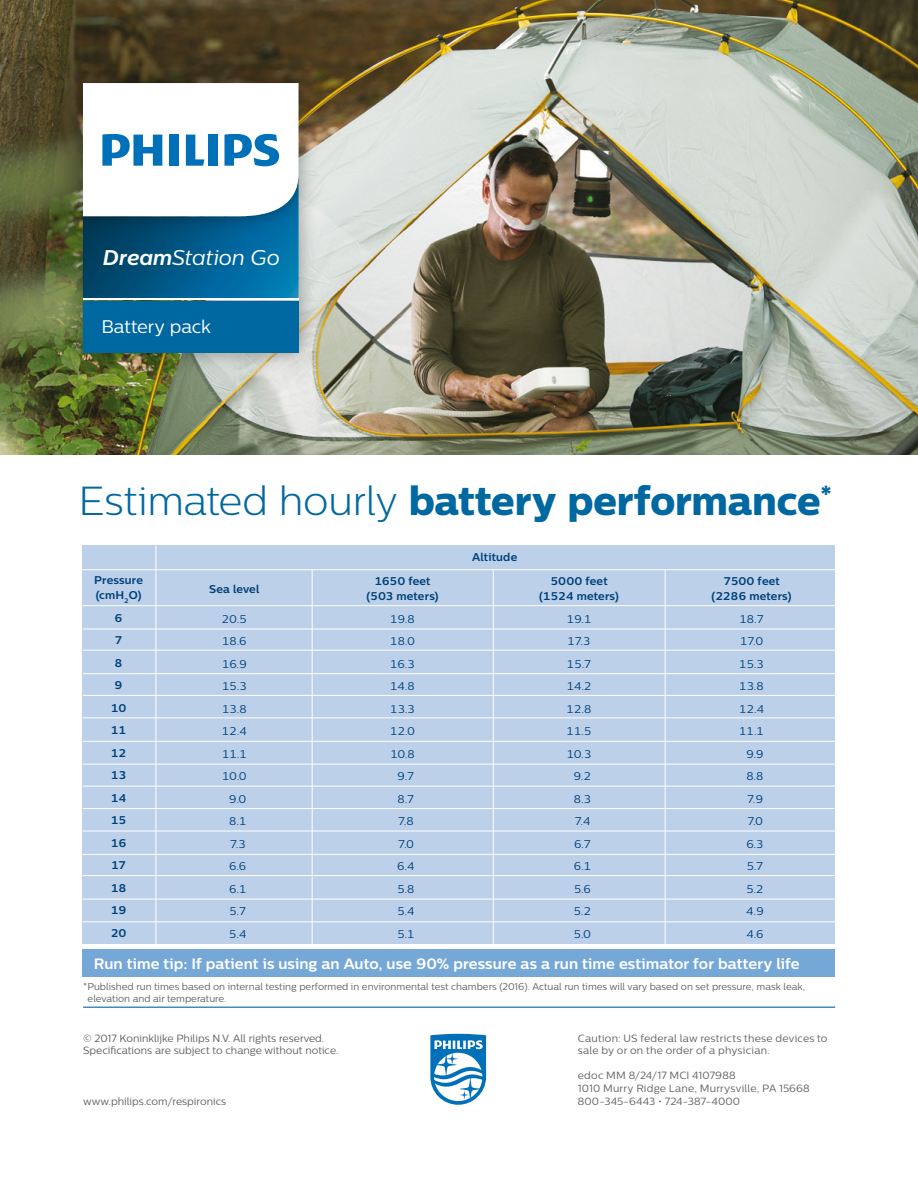
<style>
.page{position:relative;width:918px;height:1188px;background:#fff}
.page>*{position:absolute;margin:0;border:0;box-sizing:border-box;transform-origin:0 0}
.t1{font:40.5px "Centrale Sans X Bold";letter-spacing:-.005em;color:#0068a1}
.t2{font:31.2px "Centrale Sans";letter-spacing:-.02em;color:#fff}
.t3{font:italic 21.3px "Centrale Sans";letter-spacing:-.005em;color:#fff}
.t4{font:18.3px "Centrale Sans";color:#fff}
.t5{font:700 15px "Centrale Sans";letter-spacing:.005em;color:#fff}
.t6{font:11.25px/22.5px "Centrale Sans";letter-spacing:-.04em;color:#004179;text-align:right}
.t7{font:700 11.25px/15px "Centrale Sans";letter-spacing:.005em;color:#004179;text-align:center}
.t8{font:700 11.25px/22.5px "Centrale Sans";letter-spacing:-.035em;color:#004179;text-align:center}
.t9{font:10.5px/12.6px "Centrale Sans";letter-spacing:.02em;color:#626364}
.t10{font:10.5px/12.6px "Centrale Sans";color:#626364}
.t11{font:9.75px/12px "Centrale Sans";color:#626364}
.s1{font-weight:700}
.s2{font-family:"Centrale Sans";font-weight:300}
</style>
<div class="page">
<div style="left:83px;top:545px;width:752px;height:399px;background:#bcd0ea"></div>
<img style="left:0;top:0;width:918px;height:454px">
<img style="left:57px;top:242px;width:268px;height:83px">
<img style="left:57px;top:57px;width:268px;height:185px">
<img style="left:58px;top:275px;width:266px;height:103px">
<div style="left:83px;top:300px;width:216px;height:53px;background:#0068a1"></div>
<hr style="left:83px;top:299px;width:216px;height:1px;background:#fff">
<svg style="left:83px;top:83px;width:216px;height:216px"></svg>
<div style="left:83px;top:949px;width:752px;height:28px;background:#75a8d6"></div>
<hr style="left:83px;top:605px;width:754px;height:1px;background:#fff">
<hr style="left:82px;top:569px;width:755px;height:1px;background:#fff">
<hr style="left:83px;top:831px;width:752px;height:1px;background:#fff">
<hr style="left:83px;top:629px;width:754px;height:1px;background:#fff">
<hr style="left:83px;top:854px;width:752px;height:1px;background:#fff">
<hr style="left:83px;top:650px;width:754px;height:1px;background:#fff">
<hr style="left:83px;top:875px;width:752px;height:1px;background:#fff">
<hr style="left:83px;top:673px;width:754px;height:1px;background:#fff">
<hr style="left:83px;top:899px;width:752px;height:1px;background:#fff">
<hr style="left:83px;top:718px;width:755px;height:1px;background:#fff">
<hr style="left:83px;top:695px;width:755px;height:1px;background:#fff">
<hr style="left:83px;top:921px;width:752px;height:1px;background:#fff">
<hr style="left:83px;top:808px;width:752px;height:1px;background:#fff">
<hr style="left:83px;top:741px;width:755px;height:1px;background:#fff">
<hr style="left:83px;top:764px;width:755px;height:1px;background:#fff">
<hr style="left:83px;top:786px;width:752px;height:1px;background:#fff">
<hr style="left:156px;top:545px;width:1px;height:399px;background:#fff">
<hr style="left:312px;top:570px;width:1px;height:375px;background:#fff">
<hr style="left:493px;top:570px;width:1px;height:375px;background:#fff">
<hr style="left:665px;top:570px;width:1px;height:375px;background:#fff">
<svg style="left:430px;top:1034px;width:56px;height:71px"></svg>
<hr style="left:83px;top:1007px;width:752px;height:1px;background:#0068a1">
<h2 class="t2" style="left:99px;top:237px;width:181px">Key Content</h2>
<h3 class="t3" style="left:103px;top:246px;width:179px"><span class="s1">Dream</span>Station Go</h3>
<h3 class="t4" style="left:101px;top:316px;width:111px">Battery pack</h3>
<h1 class="t1" style="left:78px;top:476px;width:755px"><span class="s2">Estimated hourly</span> battery performance<sup>*</sup></h1>
<p class="t7" style="left:94px;top:572px;width:50px;text-align:left">Pressure (cmH<sub>2</sub>O)</p>
<p class="t8" style="left:111px;top:606px;width:17px">6<br>7<br>8<br>9<br>10<br>11<br>12<br>13<br>14<br>15<br>16<br>17<br>18<br>19<br>20</p>
<p class="t7" style="left:209px;top:581px;width:52px">Sea level</p>
<p class="t6" style="left:222px;top:607px;width:27px">20.5<br>18.6<br>16.9<br>15.3<br>13.8<br>12.4<br>11.1<br>10.0<br>9.0<br>8.1<br>7.3<br>6.6<br>6.1<br>5.7<br>5.4</p>
<p class="t7" style="left:366px;top:573px;width:74px">1650 feet (503 meters)</p>
<p class="t6" style="left:390px;top:607px;width:27px;text-align:center">19.8<br>18.0<br>16.3<br>14.8<br>13.3<br>12.0<br>10.8<br>9.7<br>8.7<br>7.8<br>7.0<br>6.4<br>5.8<br>5.4<br>5.1</p>
<p class="t7" style="left:472px;top:550px;width:47px">Altitude</p>
<p class="t7" style="left:539px;top:573px;width:81px">5000 feet (1524 meters)</p>
<p class="t6" style="left:566px;top:607px;width:27px">19.1<br>17.3<br>15.7<br>14.2<br>12.8<br>11.5<br>10.3<br>9.2<br>8.3<br>7.4<br>6.7<br>6.1<br>5.6<br>5.2<br>5.0</p>
<p class="t7" style="left:712px;top:573px;width:81px">7500 feet (2286 meters)</p>
<p class="t6" style="left:739px;top:607px;width:27px">18.7<br>17.0<br>15.3<br>13.8<br>12.4<br>11.1<br>9.9<br>8.8<br>7.9<br>7.0<br>6.3<br>5.7<br>5.2<br>4.9<br>4.6</p>
<h3 class="t5" style="left:94px;top:955px;width:707px">Run time tip: If patient is using an Auto, use 90% pressure as a run time estimator for battery life</h3>
<p class="t11" style="left:88px;top:981px;width:719px;text-indent:-5px">*Published run times based on internal testing performed in environmental test chambers (2016). Actual run times will vary based on set pressure, mask leak, elevation and air temperature.</p>
<p class="t10" style="left:83px;top:1032px;width:257px">© 2017 Koninklijke Philips N.V. All rights reserved.<br>Specifications are subject to change without notice.</p>
<p class="t10" style="left:83px;top:1095px;width:145px">www.philips.com/respironics</p>
<p class="t9" style="left:578px;top:1032px;width:251px">Caution: US federal law restricts these devices to sale by or on the order of a physician.</p>
<p class="t9" style="left:578px;top:1069px;width:233px">edoc MM 8/24/17 MCI 4107988<br>1010 Murry Ridge Lane, Murrysville, PA 15668<br>800-345-6443 • 724-387-4000</p>
</div>
